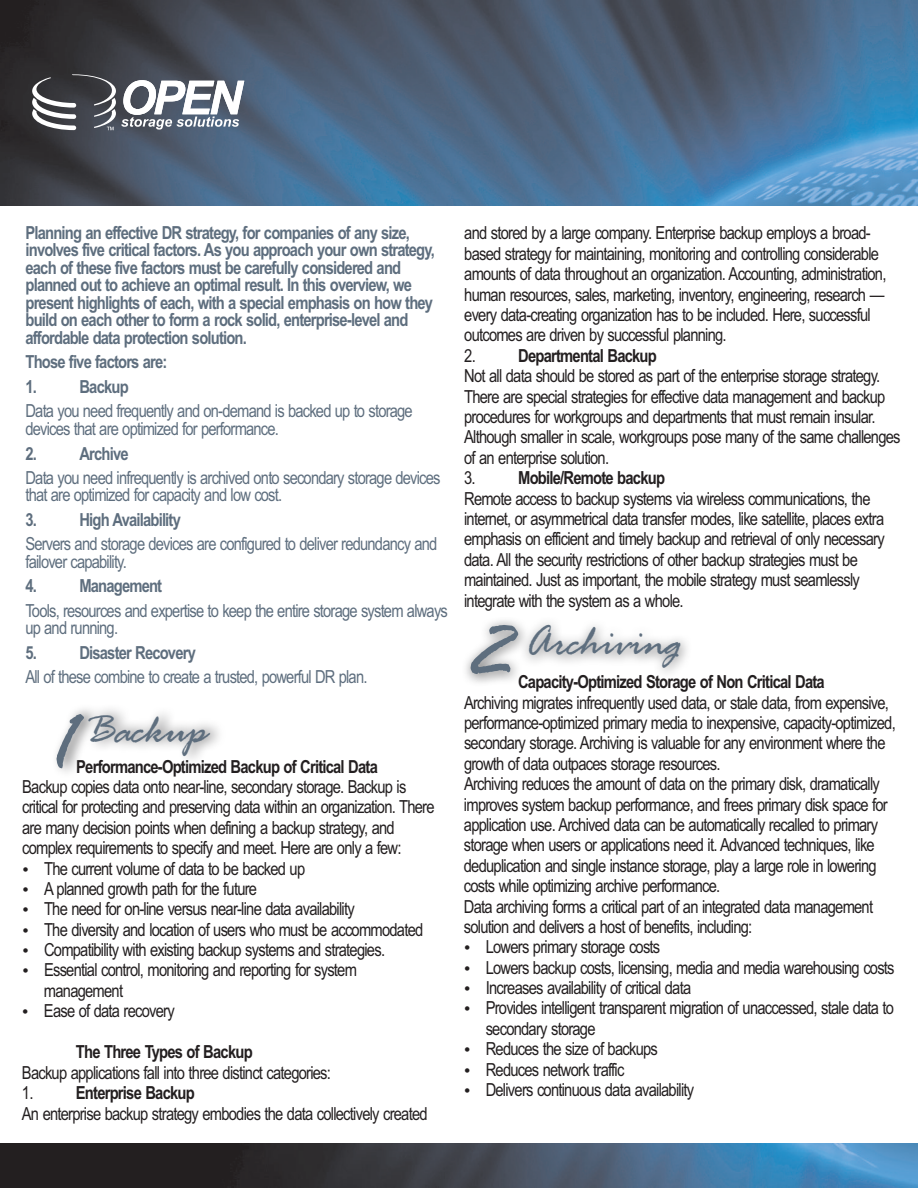
<style>
.page{position:relative;width:918px;height:1188px;background:#fff}
.page>*{position:absolute;margin:0;border:0;box-sizing:border-box;transform-origin:0 0}
.t1{font:45px "Rage Italic Let Plain";color:#5e6e7e}
.t2{font:18px/20.4px "Arial Narrow";letter-spacing:-.045em;color:#231f20}
.t3{font:700 18px/17.5px "Arial Narrow";letter-spacing:-.045em;color:#5e6e7e}
.t4{font:18px/17.2px "Arial Narrow";letter-spacing:-.045em;color:#5e6e7e}
.t5{font:700 18px "Arial Narrow";letter-spacing:-.045em;color:#231f20}
.s1{font-weight:700}
.s2{font-size:92.85px}
.s3{font-weight:400}
</style>
<div class="page">
<img style="left:0;top:1143px;width:917px;height:45px">
<img style="left:0;top:0;width:917px;height:206px">
<svg style="left:32px;top:74px;width:212px;height:56px"></svg>
<p class="t3" style="left:25px;top:225px;width:411px">Planning an effective DR strategy, for companies of any size, involves five critical factors. As you approach your own strategy, each of these five factors must be carefully considered and planned out to achieve an optimal result. In this overview, we present highlights of each, with a special emphasis on how they build on each other to form a rock solid, enterprise-level and affordable data protection solution.</p>
<p class="t3" style="left:25px;top:355px;width:143px">Those five factors are:</p>
<p class="t3" style="left:25px;top:380px;width:105px">1. Backup</p>
<p class="t4" style="left:25px;top:404px;width:389px">Data you need frequently and on-demand is backed up to storage devices that are optimized for performance.</p>
<p class="t3" style="left:25px;top:446px;width:105px">2. Archive</p>
<p class="t4" style="left:25px;top:471px;width:417px">Data you need infrequently is archived onto secondary storage devices that are optimized for capacity and low cost.</p>
<p class="t3" style="left:25px;top:513px;width:157px">3. High Availability</p>
<p class="t4" style="left:25px;top:537px;width:413px">Servers and storage devices are configured to deliver redundancy and failover capability.</p>
<p class="t3" style="left:25px;top:579px;width:138px">4. Management</p>
<p class="t4" style="left:25px;top:604px;width:424px">Tools, resources and expertise to keep the entire storage system always up and running.</p>
<p class="t3" style="left:25px;top:645px;width:172px">5. Disaster Recovery</p>
<p class="t4" style="left:25px;top:670px;width:344px">All of these combine to create a trusted, powerful DR plan.</p>
<p class="t2" style="left:464px;top:224px;width:424px">and stored by a large company. Enterprise backup employs a broad&shy;based strategy for maintaining, monitoring and controlling considerable amounts of data throughout an organization. Accounting, administration, human resources, sales, marketing, inventory, engineering, research — every data-creating organization has to be included. Here, successful outcomes are driven by successful planning.</p>
<p class="t2" style="left:464px;top:347px;width:438px">2. <span class="s1">Departmental Backup<br></span>Not all data should be stored as part of the enterprise storage strategy.<br>There are special strategies for effective data management and backup procedures for workgroups and departments that must remain insular.<br>Although smaller in scale, workgroups pose many of the same challenges of an enterprise solution.</p>
<p class="t2" style="left:464px;top:469px;width:422px">3. <span class="s1">Mobile/Remote backup<br></span>Remote access to backup systems via wireless communications, the internet, or asymmetrical data transfer modes, like satellite, places extra emphasis on efficient and timely backup and retrieval of only necessary data. All the security restrictions of other backup strategies must be maintained. Just as important, the mobile strategy must seamlessly integrate with the system as a whole.</p>
<h1 class="t1" style="left:474px;top:627px;width:208px"><span class="s2">2</span> Archiving</h1>
<p class="t5" style="left:518px;top:675px;width:308px">Capacity-Optimized Storage of Non Critical Data</p>
<p class="t2" style="left:464px;top:694px;width:433px">Archiving migrates infrequently used data, or stale data, from expensive, performance-optimized primary media to inexpensive, capacity-optimized, secondary storage. Archiving is valuable for any environment where the</p>
<h1 class="t1" style="left:56px;top:715px;width:152px"><span class="s2">1</span> Backup</h1>
<p class="t5" style="left:76px;top:760px;width:303px">Performance-Optimized Backup of Critical Data</p>
<p class="t2" style="left:464px;top:755px;width:258px">growth of data outpaces storage resources.</p>
<p class="t2" style="left:22px;top:778px;width:386px">Backup copies data onto near-line, secondary storage. Backup is</p>
<p class="t2" style="left:464px;top:775px;width:417px">Archiving reduces the amount of data on the primary disk, dramatically</p>
<p class="t2" style="left:22px;top:799px;width:414px">critical for protecting and preserving data within an organization. There</p>
<p class="t2" style="left:464px;top:796px;width:425px">improves system backup performance, and frees primary disk space for</p>
<p class="t2" style="left:22px;top:819px;width:374px">are many decision points when defining a backup strategy, and</p>
<p class="t2" style="left:464px;top:816px;width:416px">application use. Archived data can be automatically recalled to primary</p>
<p class="t2" style="left:22px;top:839px;width:381px">complex requirements to specify and meet. Here are only a few:</p>
<p class="t2" style="left:464px;top:837px;width:412px">storage when users or applications need it. Advanced techniques, like</p>
<p class="t2" style="left:44px;top:860px;width:263px">The current volume of data to be backed up</p>
<p class="t2" style="left:464px;top:857px;width:414px">deduplication and single instance storage, play a large role in lowering</p>
<p class="t2" style="left:44px;top:880px;width:215px">A planned growth path for the future</p>
<p class="t2" style="left:464px;top:877px;width:258px">costs while optimizing archive performance.</p>
<p class="t2" style="left:44px;top:900px;width:312px">The need for on-line versus near-line data availability</p>
<p class="t2" style="left:464px;top:898px;width:411px">Data archiving forms a critical part of an integrated data management</p>
<p class="t2" style="left:44px;top:921px;width:381px">The diversity and location of users who must be accommodated</p>
<p class="t2" style="left:464px;top:918px;width:290px">solution and delivers a host of benefits, including:</p>
<p class="t2" style="left:44px;top:941px;width:343px">Compatibility with existing backup systems and strategies.</p>
<p class="t2" style="left:486px;top:938px;width:176px">Lowers primary storage costs</p>
<p class="t2" style="left:44px;top:962px;width:315px">Essential control, monitoring and reporting for system</p>
<p class="t2" style="left:486px;top:959px;width:410px">Lowers backup costs, licensing, media and media warehousing costs</p>
<p class="t2" style="left:44px;top:982px;width:81px">management</p>
<p class="t2" style="left:486px;top:979px;width:207px">Increases availability of critical data</p>
<p class="t2" style="left:44px;top:1002px;width:132px">Ease of data recovery</p>
<p class="t2" style="left:486px;top:1000px;width:410px">Provides intelligent transparent migration of unaccessed, stale data to secondary storage</p>
<p class="t5" style="left:76px;top:1045px;width:178px">The Three Types of Backup</p>
<p class="t2" style="left:486px;top:1040px;width:174px">Reduces the size of backups</p>
<p class="t2" style="left:22px;top:1064px;width:311px">Backup applications fall into three distinct categories:</p>
<p class="t2" style="left:486px;top:1061px;width:140px">Reduces network traffic</p>
<p class="t5" style="left:22px;top:1086px;width:174px"><span class="s3">1.</span> Enterprise Backup</p>
<p class="t2" style="left:486px;top:1081px;width:210px">Delivers continuous data availability</p>
<p class="t2" style="left:22px;top:1105px;width:407px">An enterprise backup strategy embodies the data collectively created</p>
</div>
